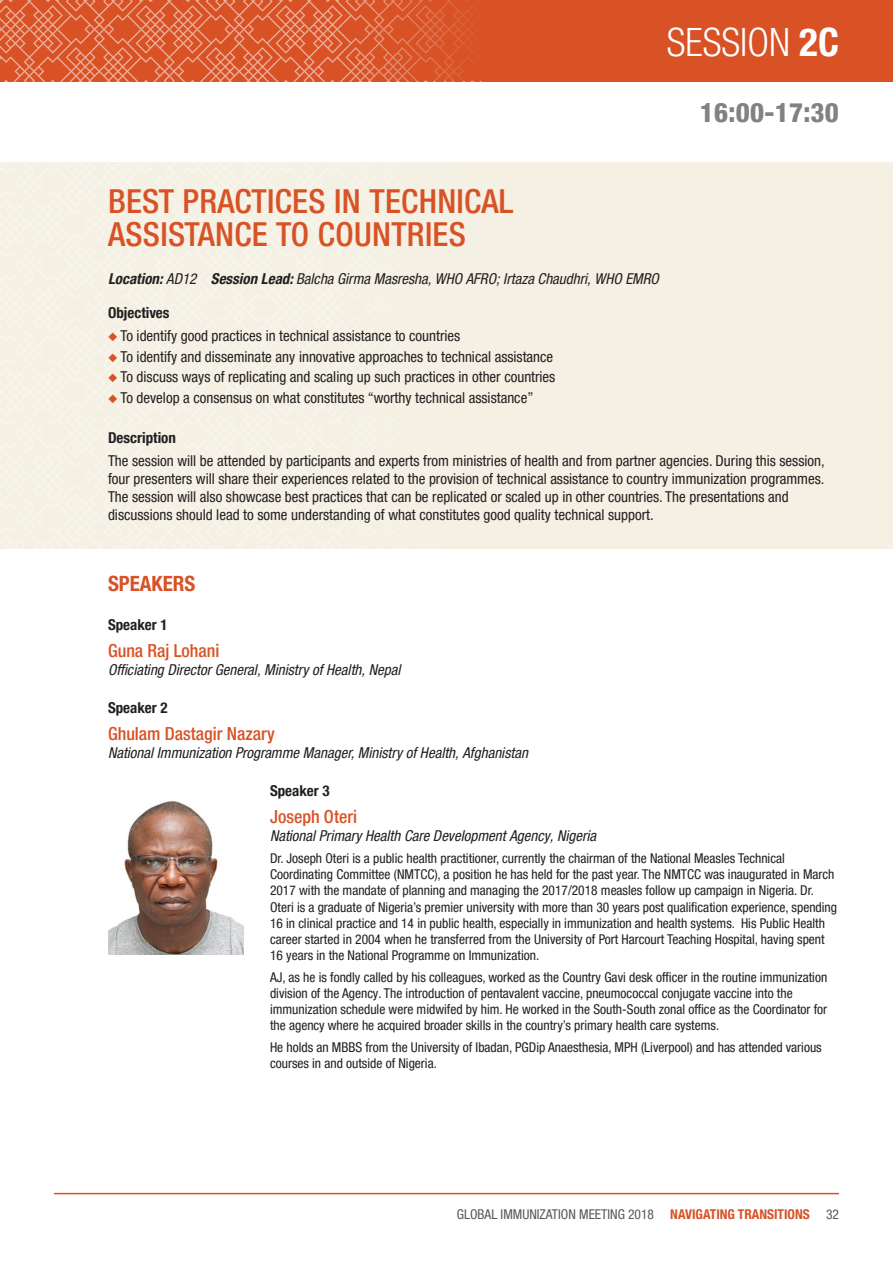
<style>
.page{position:relative;width:893px;height:1263px;background:#fff}
.page>*{position:absolute;margin:0;border:0;box-sizing:border-box;transform-origin:0 0}
.t1{font:300 condensed 39px "Helvetica Neue LTW1 G";color:#fff}
.body_copy{font:500 condensed 33px/33px "Helvetica Neue LTW1 G";letter-spacing:.01em;color:#d85226}
.blue_intro{font:800 condensed 27px "Helvetica Neue LTW1 G";letter-spacing:.01em;color:#808285}
.body_copy-2{font:700 condensed 21px "Helvetica Neue LTW1 G";color:#d85226}
.body_copy-3{font:500 condensed 18px "Helvetica Neue LTW1 G";color:#d85226}
.body_copy-4{font:condensed 15px/18px "Helvetica Neue LTW1 G";color:#231f20}
.body_copy-5{font:italic condensed 15px "Helvetica Neue LTW1 G";color:#231f20}
.body_copy-6{font:700 condensed 15px "Helvetica Neue LTW1 G";color:#231f20}
.body_copy-7{font:condensed 13.5px/16.2px "Helvetica Neue LTW1 G";color:#231f20}
.t2{font:condensed 13.5px "Helvetica Neue LTW1 G";color:#57585a}
.s1{font-weight:700}
.s2{color:#d85226}
.s3{font-weight:700;color:#d85226}
</style>
<div class="page">
<div style="left:0;top:0;width:893px;height:81px;background:#d85226"></div>
<svg style="left:0;top:0;width:340px;height:81px"></svg>
<hr style="left:54px;top:1193px;width:785px;height:1px;background:#d85226">
<svg style="left:340px;top:0;width:133px;height:81px"></svg>
<div style="left:0;top:162px;width:893px;height:386px;background:#f4f0e3"></div>
<svg style="left:0;top:162px;width:340px;height:386px"></svg>
<img style="left:108px;top:801px;width:135px;height:153px">
<p class="t1" style="left:667px;top:20px;width:174px">SESSION <span class="s1">2C</span></p>
<p class="body_copy" style="left:108px;top:185px;width:407px">BEST PRACTICES IN TECHNICAL<br>ASSISTANCE TO COUNTRIES</p>
<p class="body_copy-5" style="left:108px;top:270px;width:552px"><span class="s1">Location:</span> AD12 <span class="s1">Session Lead:</span> Balcha Girma Masresha, WHO AFRO; Irtaza Chaudhri, WHO EMRO</p>
<p class="blue_intro" style="left:700px;top:96px;width:141px">16:00-17:30</p>
<p class="body_copy-6" style="left:108px;top:303px;width:63px">Objectives</p>
<p class="body_copy-4" style="left:108px;top:327px;width:354px"><span class="s2">◆</span> To identify good practices in technical assistance to countries</p>
<p class="body_copy-4" style="left:108px;top:348px;width:447px"><span class="s2">◆</span> To identify and disseminate any innovative approaches to technical assistance</p>
<p class="body_copy-4" style="left:108px;top:368px;width:449px"><span class="s2">◆</span> To discuss ways of replicating and scaling up such practices in other countries</p>
<p class="body_copy-4" style="left:108px;top:389px;width:427px"><span class="s2">◆</span> To develop a consensus on what constitutes “worthy technical assistance”</p>
<p class="body_copy-6" style="left:108px;top:428px;width:69px">Description</p>
<p class="body_copy-4" style="left:108px;top:452px;width:718px">The session will be attended by participants and experts from ministries of health and from partner agencies. During this session, four presenters will share their experiences related to the provision of technical assistance to country immunization programmes.<br>The session will also showcase best practices that can be replicated or scaled up in other countries. The presentations and discussions should lead to some understanding of what constitutes good quality technical support.</p>
<p class="body_copy-2" style="left:108px;top:571px;width:89px">SPEAKERS</p>
<p class="body_copy-6" style="left:108px;top:615px;width:61px">Speaker 1</p>
<p class="body_copy-3" style="left:108px;top:639px;width:113px">Guna Raj Lohani</p>
<p class="body_copy-5" style="left:108px;top:660px;width:294px">Officiating Director General, Ministry of Health, Nepal</p>
<p class="body_copy-6" style="left:108px;top:699px;width:61px">Speaker 2</p>
<p class="body_copy-3" style="left:108px;top:723px;width:168px">Ghulam Dastagir Nazary</p>
<p class="body_copy-5" style="left:108px;top:744px;width:421px">National Immunization Programme Manager, Ministry of Health, Afghanistan</p>
<p class="body_copy-6" style="left:270px;top:782px;width:61px">Speaker 3</p>
<p class="body_copy-3" style="left:270px;top:806px;width:88px">Joseph Oteri</p>
<p class="body_copy-5" style="left:270px;top:827px;width:328px">National Primary Health Care Development Agency, Nigeria</p>
<p class="body_copy-7" style="left:270px;top:850px;width:569px">Dr. Joseph Oteri is a public health practitioner, currently the chairman of the National Measles Technical Coordinating Committee (NMTCC), a position he has held for the past year. The NMTCC was inaugurated in March 2017 with the mandate of planning and managing the 2017/2018 measles follow up campaign in Nigeria. Dr.<br>Oteri is a graduate of Nigeria’s premier university with more than 30 years post qualification experience, spending 16 in clinical practice and 14 in public health, especially in immunization and health systems. His Public Health career started in 2004 when he transferred from the University of Port Harcourt Teaching Hospital, having spent 16 years in the National Programme on Immunization.</p>
<p class="body_copy-7" style="left:270px;top:969px;width:559px">AJ, as he is fondly called by his colleagues, worked as the Country Gavi desk officer in the routine immunization division of the Agency. The introduction of pentavalent vaccine, pneumococcal conjugate vaccine into the immunization schedule were midwifed by him. He worked in the South-South zonal office as the Coordinator for the agency where he acquired broader skills in the country’s primary health care systems.</p>
<p class="body_copy-7" style="left:270px;top:1039px;width:553px">He holds an MBBS from the University of Ibadan, PGDip Anaesthesia, MPH (Liverpool) and has attended various courses in and outside of Nigeria.</p>
<p class="t2" style="left:457px;top:1206px;width:384px">GLOBAL IMMUNIZATION MEETING 2018 <span class="s3">NAVIGATING TRANSITIONS</span> 32</p>
</div>
